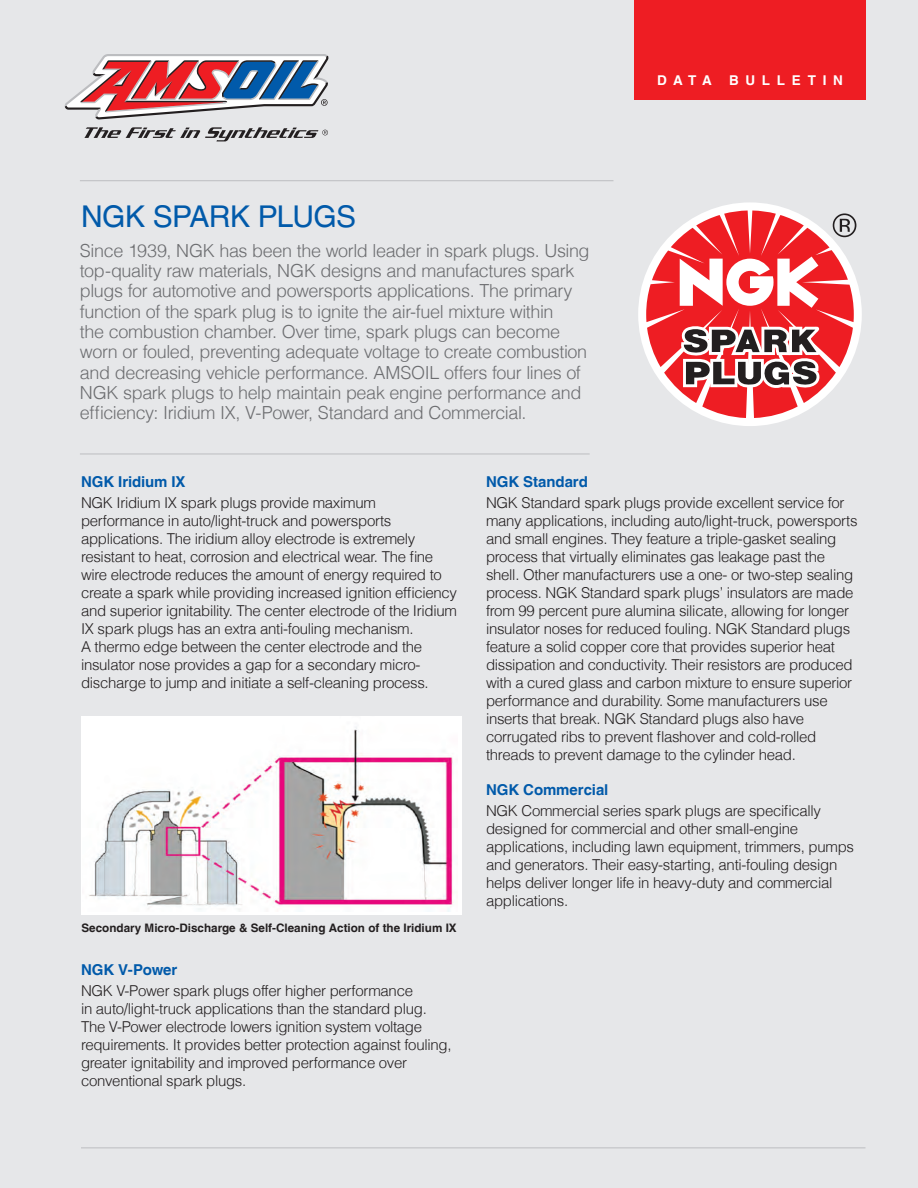
<style>
.page{position:relative;width:918px;height:1188px;background:#e6e7e9}
.page>*{position:absolute;margin:0;border:0;box-sizing:border-box;transform-origin:0 0}
.t1{font:30px "Helvetica LT";letter-spacing:-.02em;color:#015aaa}
.t2{font:300 18px/20.2px "Helvetica LT";letter-spacing:-.025em;color:#6c6d70}
.t3{font:300 15px/18px "Helvetica LT";letter-spacing:-.02em;color:#231f20}
.t4{font:700 15px "Helvetica LT";letter-spacing:-.005em;color:#015aaa}
.t5{font:700 13.5px "Helvetica LT";letter-spacing:.5em;color:#fff}
.t6{font:700 11.7px "Helvetica LT";color:#231f20}
</style>
<div class="page">
<hr style="left:80px;top:180px;width:533px;height:1px;background:#bcbdc0">
<svg style="left:65px;top:54px;width:264px;height:66px"></svg>
<svg style="left:84px;top:127px;width:244px;height:14px"></svg>
<hr style="left:81px;top:1148px;width:785px;height:1px;background:#bcbdc0">
<div style="left:634px;top:0;width:232px;height:100px;background:#ee1d23"></div>
<div style="left:81px;top:716px;width:380px;height:199px;background:#fff"></div>
<img style="left:89px;top:727px;width:365px;height:185px">
<div style="left:638px;top:202px;width:224px;height:224px;background:#fff;border-radius:50%"></div>
<svg style="left:646px;top:211px;width:210px;height:207px"></svg>
<hr style="left:80px;top:454px;width:510px;height:1px;background:#bcbdc0">
<h1 class="t1" style="left:81px;top:200px;width:277px">NGK SPARK PLUGS</h1>
<p class="t2" style="left:80px;top:240px;width:511px">Since 1939, NGK has been the world leader in spark plugs. Using top-quality raw materials, NGK designs and manufactures spark plugs for automotive and powersports applications. The primary function of the spark plug is to ignite the air-fuel mixture within<br>the combustion chamber. Over time, spark plugs can become worn or fouled, preventing adequate voltage to create combustion and decreasing vehicle performance. AMSOIL offers four lines of NGK spark plugs to help maintain peak engine performance and efficiency: Iridium IX, V-Power, Standard and Commercial.</p>
<p class="t5" style="left:657px;top:72px;width:56px">DATA</p>
<p class="t5" style="left:729px;top:72px;width:115px">BULLETIN</p>
<p class="t4" style="left:81px;top:473px;width:106px">NGK Iridium IX</p>
<p class="t3" style="left:81px;top:494px;width:378px">NGK Iridium IX spark plugs provide maximum performance in auto/light-truck and powersports applications. The iridium alloy electrode is extremely resistant to heat, corrosion and electrical wear. The fine wire electrode reduces the amount of energy required to create a spark while providing increased ignition efficiency and superior ignitability. The center electrode of the Iridium IX spark plugs has an extra anti-fouling mechanism.<br>A thermo edge between the center electrode and the insulator nose provides a gap for a secondary micro&shy;discharge to jump and initiate a self-cleaning process.</p>
<p class="t6" style="left:81px;top:921px;width:377px">Secondary Micro-Discharge &amp; Self-Cleaning Action of the Iridium IX</p>
<p class="t4" style="left:81px;top:960px;width:98px">NGK V-Power</p>
<p class="t3" style="left:81px;top:981px;width:372px">NGK V-Power spark plugs offer higher performance<br>in auto/light-truck applications than the standard plug.<br>The V-Power electrode lowers ignition system voltage requirements. It provides better protection against fouling, greater ignitability and improved performance over conventional spark plugs.</p>
<p class="t4" style="left:486px;top:473px;width:103px">NGK Standard</p>
<p class="t3" style="left:486px;top:494px;width:373px">NGK Standard spark plugs provide excellent service for many applications, including auto/light-truck, powersports and small engines. They feature a triple-gasket sealing process that virtually eliminates gas leakage past the shell. Other manufacturers use a one- or two-step sealing process. NGK Standard spark plugs’ insulators are made from 99 percent pure alumina silicate, allowing for longer insulator noses for reduced fouling. NGK Standard plugs feature a solid copper core that provides superior heat dissipation and conductivity. Their resistors are produced with a cured glass and carbon mixture to ensure superior performance and durability. Some manufacturers use inserts that break. NGK Standard plugs also have corrugated ribs to prevent flashover and cold-rolled threads to prevent damage to the cylinder head.</p>
<p class="t4" style="left:486px;top:780px;width:124px">NGK Commercial</p>
<p class="t3" style="left:486px;top:801px;width:370px">NGK Commercial series spark plugs are specifically designed for commercial and other small-engine applications, including lawn equipment, trimmers, pumps and generators. Their easy-starting, anti-fouling design helps deliver longer life in heavy-duty and commercial applications.</p>
</div>
